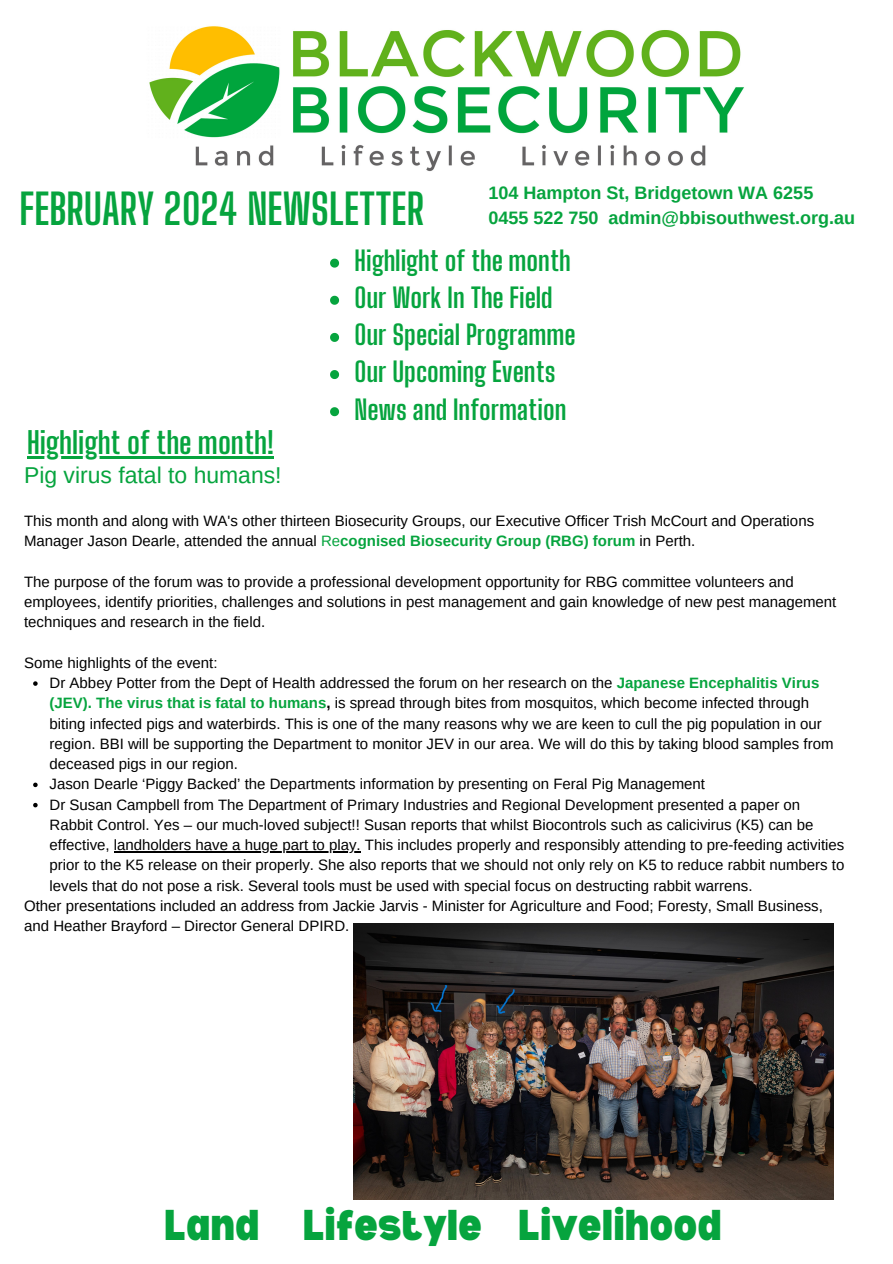
<style>
.page{position:relative;width:893px;height:1264px;background:#fff}
.page>*{position:absolute;margin:0;border:0;box-sizing:border-box;transform-origin:0 0}
.t1{font:900 semi-condensed 42.15px "Bernoru";color:#06a43e}
.t2{font:700 42px "Big Shoulders Display";color:#06a43e}
.t3{font:700 30px "Big Shoulders Display";color:#06a43e}
.t4{font:700 27px "Big Shoulders Display";color:#06a43e}
.t5{font:22.95px "Arimo";color:#06a43e}
.t6{font:700 18px/24.8px "Arimo";color:#06a43e}
.t7{font:15px/20.2px "Arimo";color:#000}
.s1{color:#06a43e}
.s2{font-weight:700;color:#06a43e}
.s3{font-weight:700}
</style>
<div class="page">
<img style="left:149px;top:26px;width:595px;height:146px">
<svg style="left:33px;top:681px;width:5px;height:4px"></svg>
<svg style="left:33px;top:782px;width:5px;height:5px"></svg>
<svg style="left:33px;top:802px;width:5px;height:5px"></svg>
<hr style="left:114px;top:851px;width:247px;height:1px;background:#000">
<img style="left:354px;top:924px;width:479px;height:275px">
<svg style="left:330px;top:258px;width:9px;height:9px"></svg>
<svg style="left:330px;top:296px;width:9px;height:9px"></svg>
<svg style="left:330px;top:333px;width:9px;height:9px"></svg>
<svg style="left:330px;top:370px;width:9px;height:9px"></svg>
<svg style="left:330px;top:407px;width:9px;height:9px"></svg>
<hr style="left:27px;top:456px;width:247px;height:3px;background:#06a43e">
<p class="t6" style="left:488px;top:181px;width:368px">104 Hampton St, Bridgetown WA 6255<br>0455 522 750 admin@bbisouthwest.org.au</p>
<p class="t4" style="left:354px;top:244px;width:217px">Highlight of the month</p>
<p class="t4" style="left:354px;top:281px;width:200px">Our Work In The Field</p>
<p class="t4" style="left:354px;top:319px;width:222px">Our Special Programme</p>
<p class="t4" style="left:354px;top:356px;width:202px">Our Upcoming Events</p>
<p class="t4" style="left:354px;top:393px;width:213px">News and Information</p>
<h2 class="t2" style="left:19px;top:184px;width:406px">FEBRUARY 2024 NEWSLETTER</h2>
<p class="t3" style="left:27px;top:425px;width:248px">Highlight of the month!</p>
<h1 class="t5" style="left:24px;top:462px;width:259px">Pig virus fatal to humans!</h1>
<h6 class="t7" style="left:24px;top:510px;width:791px">This month and along with WA's other thirteen Biosecurity Groups, our Executive Officer Trish McCourt and Operations<br>Manager Jason Dearle, attended the annual <span class="s1">Re</span><span class="s2">cognised Biosecurity Group (RBG) forum</span> in Perth.</h6>
<p class="t7" style="left:24px;top:571px;width:813px">The purpose of the forum was to provide a professional development opportunity for RBG committee volunteers and employees, identify priorities, challenges and solutions in pest management and gain knowledge of new pest management techniques and research in the field.</p>
<p class="t7" style="left:24px;top:652px;width:195px">Some highlights of the event:</p>
<p class="t7" style="left:50px;top:672px;width:785px">Dr Abbey Potter from the Dept of Health addressed the forum on her research on the <span class="s2">Japanese Encephalitis Virus (JEV). The virus that is fatal to humans</span><span class="s3">,</span> is spread through bites from mosquitos, which become infected through biting infected pigs and waterbirds. This is one of the many reasons why we are keen to cull the pig population in our region. BBI will be supporting the Department to monitor JEV in our area. We will do this by taking blood samples from deceased pigs in our region.</p>
<p class="t7" style="left:50px;top:774px;width:657px">Jason Dearle ‘Piggy Backed’ the Departments information by presenting on Feral Pig Management</p>
<p class="t7" style="left:50px;top:794px;width:796px">Dr Susan Campbell from The Department of Primary Industries and Regional Development presented a paper on<br>Rabbit Control. Yes – our much-loved subject!! Susan reports that whilst Biocontrols such as calicivirus (K5) can be effective, landholders have a huge part to play. This includes properly and responsibly attending to pre-feeding activities</p>
<h3 class="t7" style="left:50px;top:855px;width:796px">prior to the K5 release on their properly. She also reports that we should not only rely on K5 to reduce rabbit numbers to</h3>
<h3 class="t7" style="left:50px;top:875px;width:704px">levels that do not pose a risk. Several tools must be used with special focus on destructing rabbit warrens.</h3>
<h3 class="t7" style="left:24px;top:895px;width:800px">Other presentations included an address from Jackie Jarvis - Minister for Agriculture and Food; Foresty, Small Business,</h3>
<h3 class="t7" style="left:24px;top:915px;width:326px">and Heather Brayford – Director General DPIRD.</h3>
<p class="t1" style="left:164px;top:1200px;width:559px">Land Lifestyle Livelihood</p>
</div>
